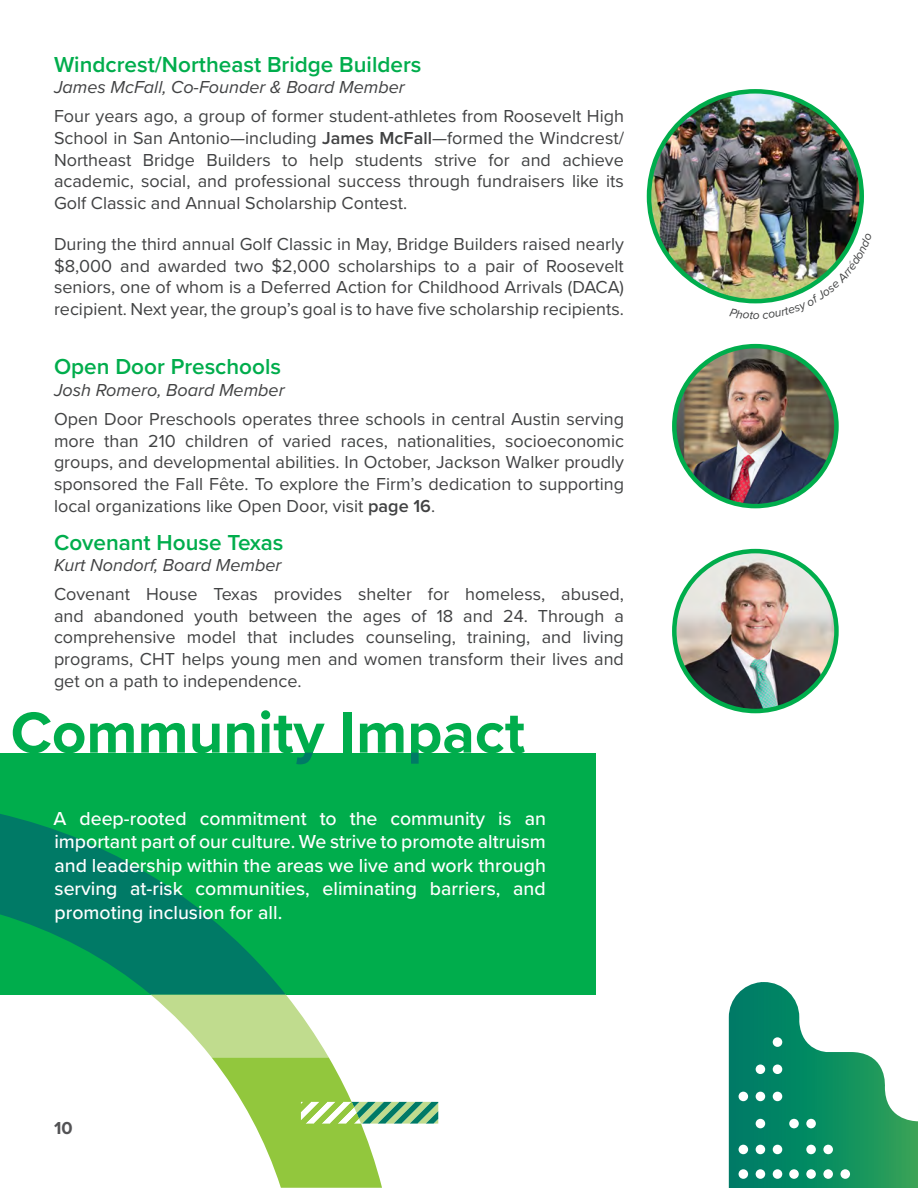
<style>
.page{position:relative;width:918px;height:1188px;background:#fff}
.page>*{position:absolute;margin:0;border:0;box-sizing:border-box;transform-origin:0 0}
.t1{font:700 60px "Proxima Nova";color:#00ad4c}
.t2{font:600 22.5px "Proxima Nova";color:#00ad4c}
.t3{font:500 19.5px/23.4px "Proxima Nova";color:#fff;text-align:justify}
.t4{font:18px/21.6px "Proxima Nova";color:#414243;text-align:justify}
.t5{font:italic 18px "Proxima Nova";color:#414243}
.t6{font:700 18px "Proxima Nova";color:#535355}
.t7{font:italic 12px "Proxima Nova";color:#414243}
.s1{font-weight:600}
</style>
<div class="page">
<svg style="left:729px;top:982px;width:189px;height:206px"></svg>
<div style="left:806px;top:1119px;width:10px;height:9px;background:#fff;border-radius:50%"></div>
<div style="left:789px;top:1119px;width:10px;height:9px;background:#fff;border-radius:50%"></div>
<div style="left:823px;top:1145px;width:10px;height:9px;background:#fff;border-radius:50%"></div>
<div style="left:806px;top:1145px;width:10px;height:9px;background:#fff;border-radius:50%"></div>
<div style="left:823px;top:1169px;width:10px;height:10px;background:#fff;border-radius:50%"></div>
<div style="left:806px;top:1169px;width:10px;height:10px;background:#fff;border-radius:50%"></div>
<div style="left:789px;top:1169px;width:10px;height:10px;background:#fff;border-radius:50%"></div>
<div style="left:756px;top:1119px;width:9px;height:9px;background:#fff;border-radius:50%"></div>
<div style="left:773px;top:1145px;width:9px;height:9px;background:#fff;border-radius:50%"></div>
<div style="left:756px;top:1145px;width:9px;height:9px;background:#fff;border-radius:50%"></div>
<div style="left:739px;top:1145px;width:9px;height:9px;background:#fff;border-radius:50%"></div>
<div style="left:773px;top:1169px;width:9px;height:10px;background:#fff;border-radius:50%"></div>
<div style="left:756px;top:1169px;width:9px;height:10px;background:#fff;border-radius:50%"></div>
<div style="left:739px;top:1169px;width:9px;height:10px;background:#fff;border-radius:50%"></div>
<div style="left:773px;top:1037px;width:9px;height:10px;background:#fff;border-radius:50%"></div>
<div style="left:773px;top:1065px;width:9px;height:9px;background:#fff;border-radius:50%"></div>
<div style="left:756px;top:1065px;width:9px;height:9px;background:#fff;border-radius:50%"></div>
<div style="left:773px;top:1092px;width:9px;height:9px;background:#fff;border-radius:50%"></div>
<div style="left:756px;top:1092px;width:9px;height:9px;background:#fff;border-radius:50%"></div>
<div style="left:739px;top:1092px;width:9px;height:9px;background:#fff;border-radius:50%"></div>
<div style="left:841px;top:1169px;width:9px;height:10px;background:#fff;border-radius:50%"></div>
<div style="left:0;top:753px;width:596px;height:241px;background:#00ad4c"></div>
<svg style="left:0;top:814px;width:285px;height:180px"></svg>
<svg style="left:150px;top:994px;width:288px;height:194px"></svg>
<svg style="left:296px;top:753px;width:123px;height:11px"></svg>
<img style="left:649px;top:91px;width:213px;height:209px">
<img style="left:674px;top:346px;width:162px;height:160px">
<div style="left:672px;top:344px;width:167px;height:164px;border:4px solid #00ad4c;border-radius:50%"></div>
<img style="left:674px;top:551px;width:162px;height:160px">
<div style="left:672px;top:549px;width:167px;height:164px;border:4px solid #00ad4c;border-radius:50%"></div>
<img style="left:763px;top:233px;width:99px;height:71px">
<p class="t2" style="left:54px;top:47px;width:369px">Windcrest/Northeast Bridge Builders</p>
<p class="t5" style="left:54px;top:74px;width:352px">James McFall, Co-Founder &amp; Board Member</p>
<p class="t4" style="left:54px;top:105px;width:572px">Four years ago, a group of former student‑athletes from Roosevelt High School in San Antonio—including <span class="s1">James McFall</span>—formed the Windcrest/ Northeast Bridge Builders to help students strive for and achieve academic, social, and professional success through fundraisers like its Golf Classic and Annual Scholarship Contest.</p>
<p class="t4" style="left:54px;top:232px;width:572px">During the third annual Golf Classic in May, Bridge Builders raised nearly $8,000 and awarded two $2,000 scholarships to a pair of Roosevelt seniors, one of whom is a Deferred Action for Childhood Arrivals (DACA) recipient. Next year, the group’s goal is to have five scholarship recipients.</p>
<p class="t2" style="left:54px;top:350px;width:229px">Open Door Preschools</p>
<p class="t5" style="left:54px;top:377px;width:232px">Josh Romero, Board Member</p>
<p class="t4" style="left:54px;top:408px;width:572px">Open Door Preschools operates three schools in central Austin serving more than 210 children of varied races, nationalities, socioeconomic groups, and developmental abilities. In October, Jackson Walker proudly sponsored the Fall Fête. To explore the Firm’s dedication to supporting local organizations like Open Door, visit <span class="s1">page 16</span>.</p>
<p class="t2" style="left:54px;top:525px;width:231px">Covenant House Texas</p>
<p class="t5" style="left:54px;top:552px;width:229px">Kurt Nondorf, Board Member</p>
<p class="t4" style="left:54px;top:583px;width:572px">Covenant House Texas provides shelter for homeless, abused, and abandoned youth between the ages of 18 and 24. Through a comprehensive model that includes counseling, training, and living programs, CHT helps young men and women transform their lives and get on a path to independence.</p>
<p class="t1" style="left:11px;top:688px;width:516px">Community Impact</p>
<p class="t3" style="left:54px;top:806px;width:494px">A deep-rooted commitment to the community is an important part of our culture. We strive to promote altruism and leadership within the areas we live and work through serving at-risk communities, eliminating barriers, and promoting inclusion for all.</p>
<p class="t6" style="left:54px;top:1115px;width:20px">10</p>
<p class="t7" style="left:753px;top:306px;width:8px">o</p>
</div>
